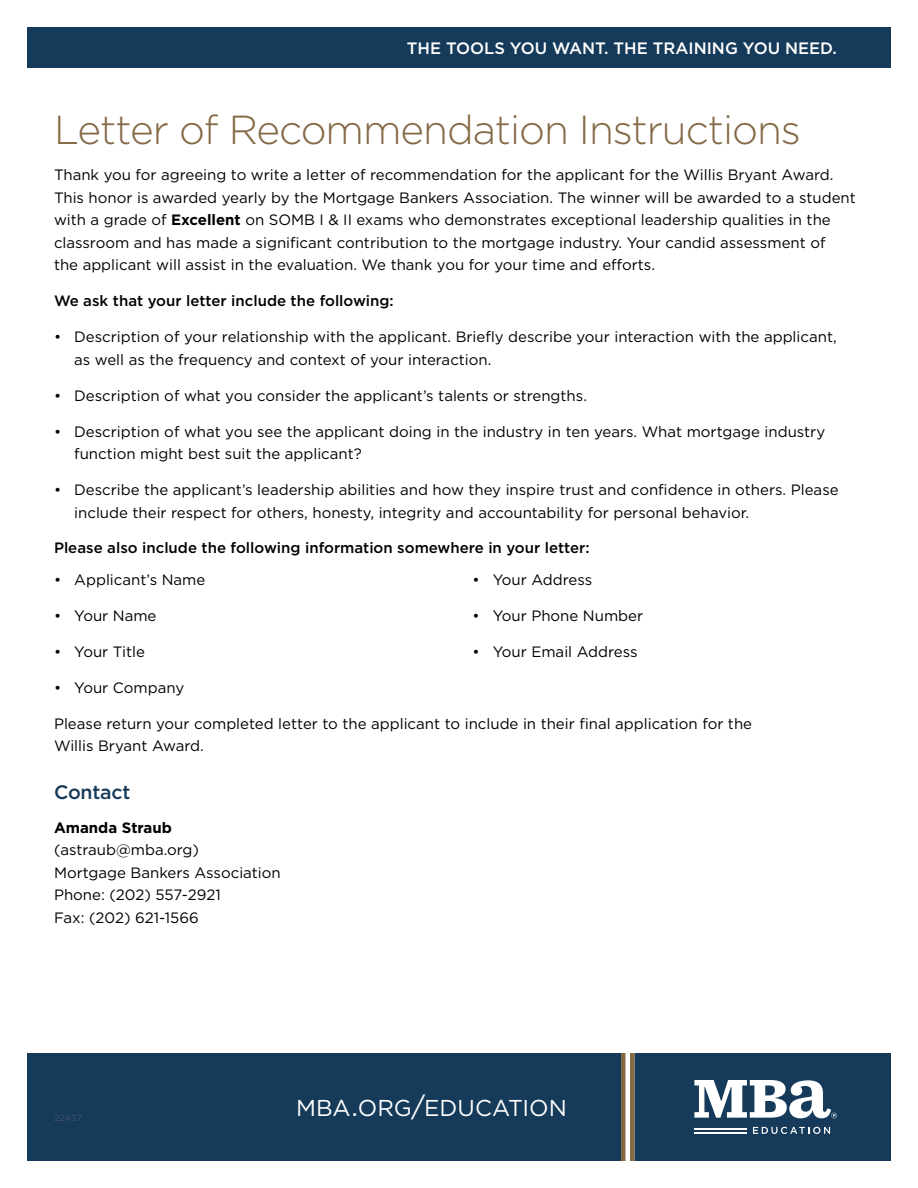
<style>
.page{position:relative;width:918px;height:1188px;background:#fff}
.page>*{position:absolute;margin:0;border:0;box-sizing:border-box;transform-origin:0 0}
.t1{font:300 40.5px "Gotham";letter-spacing:-.025em;color:#846945}
.t2{font:22.95px "Gotham Book SC850";color:#fff}
.t3{font:500 19.5px "Gotham";letter-spacing:-.01em;color:#163b5a}
.t4{font:500 16.5px "Gotham";color:#fff}
.t5{font:15px/22.5px "Gotham";color:#000}
.t6{font:500 15px "Gotham";color:#000}
.t7{font:700 15px "Gotham";color:#000}
.t8{font:500 9px "Gotham";letter-spacing:-.01em;color:#3a4b68}
.s1{font-weight:700}
.s2{font-size:27px}
</style>
<div class="page">
<div style="left:27px;top:27px;width:864px;height:41px;background:#163b5a"></div>
<div style="left:27px;top:1053px;width:864px;height:108px;background:#163b5a"></div>
<hr style="left:694px;top:1132px;width:53px;height:2px;background:#fff">
<hr style="left:694px;top:1128px;width:53px;height:2px;background:#fff">
<svg style="left:753px;top:1127px;width:77px;height:7px"></svg>
<svg style="left:694px;top:1080px;width:143px;height:38px"></svg>
<svg style="left:625px;top:1053px;width:5px;height:108px"></svg>
<hr style="left:621px;top:1053px;width:4px;height:108px;background:#846945">
<hr style="left:630px;top:1053px;width:4px;height:108px;background:#846945">
<p class="t4" style="left:407px;top:37px;width:432px">THE TOOLS YOU WANT. THE TRAINING YOU NEED.</p>
<h1 class="t1" style="left:54px;top:104px;width:748px">Letter of Recommendation Instructions</h1>
<p class="t5" style="left:54px;top:163px;width:803px">Thank you for agreeing to write a letter of recommendation for the applicant for the Willis Bryant Award.<br>This honor is awarded yearly by the Mortgage Bankers Association. The winner will be awarded to a student with a grade of <span class="s1">Excellent</span> on SOMB I &amp; II exams who demonstrates exceptional leadership qualities in the classroom and has made a significant contribution to the mortgage industry. Your candid assessment of<br>the applicant will assist in the evaluation. We thank you for your time and efforts.</p>
<p class="t6" style="left:54px;top:291px;width:341px">We ask that your letter include the following:</p>
<p class="t5" style="left:74px;top:325px;width:764px;text-indent:-20px">• Description of your relationship with the applicant. Briefly describe your interaction with the applicant, as well as the frequency and context of your interaction.</p>
<p class="t5" style="left:54px;top:384px;width:535px">• Description of what you consider the applicant’s talents or strengths.</p>
<p class="t5" style="left:74px;top:420px;width:752px;text-indent:-20px">• Description of what you see the applicant doing in the industry in ten years. What mortgage industry function might best suit the applicant?</p>
<p class="t5" style="left:74px;top:478px;width:766px;text-indent:-20px">• Describe the applicant’s leadership abilities and how they inspire trust and confidence in others. Please include their respect for others, honesty, integrity and accountability for personal behavior.</p>
<p class="t6" style="left:54px;top:538px;width:537px">Please also include the following information somewhere in your letter:</p>
<p class="t5" style="left:54px;top:568px;width:153px">• Applicant’s Name</p>
<p class="t5" style="left:54px;top:604px;width:104px">• Your Name</p>
<p class="t5" style="left:54px;top:640px;width:92px">• Your Title</p>
<p class="t5" style="left:54px;top:676px;width:132px">• Your Company</p>
<p class="t5" style="left:472px;top:568px;width:121px">• Your Address</p>
<p class="t5" style="left:472px;top:604px;width:172px">• Your Phone Number</p>
<p class="t5" style="left:472px;top:640px;width:167px">• Your Email Address</p>
<p class="t5" style="left:54px;top:712px;width:700px">Please return your completed letter to the applicant to include in their final application for the<br>Willis Bryant Award.</p>
<h3 class="t3" style="left:54px;top:779px;width:78px">Contact</h3>
<p class="t7" style="left:54px;top:817px;width:119px">Amanda Straub</p>
<p class="t5" style="left:54px;top:838px;width:228px">(astraub@mba.org)<br>Mortgage Bankers Association<br>Phone: (202) 557-2921<br>Fax: (202) 621-1566</p>
<p class="t8" style="left:54px;top:1111px;width:29px">22437</p>
<h2 class="t2" style="left:296px;top:1093px;width:272px">MBA<span class="s2">.</span>ORG<span class="s2">/</span>EDUCATION</h2>
</div>
